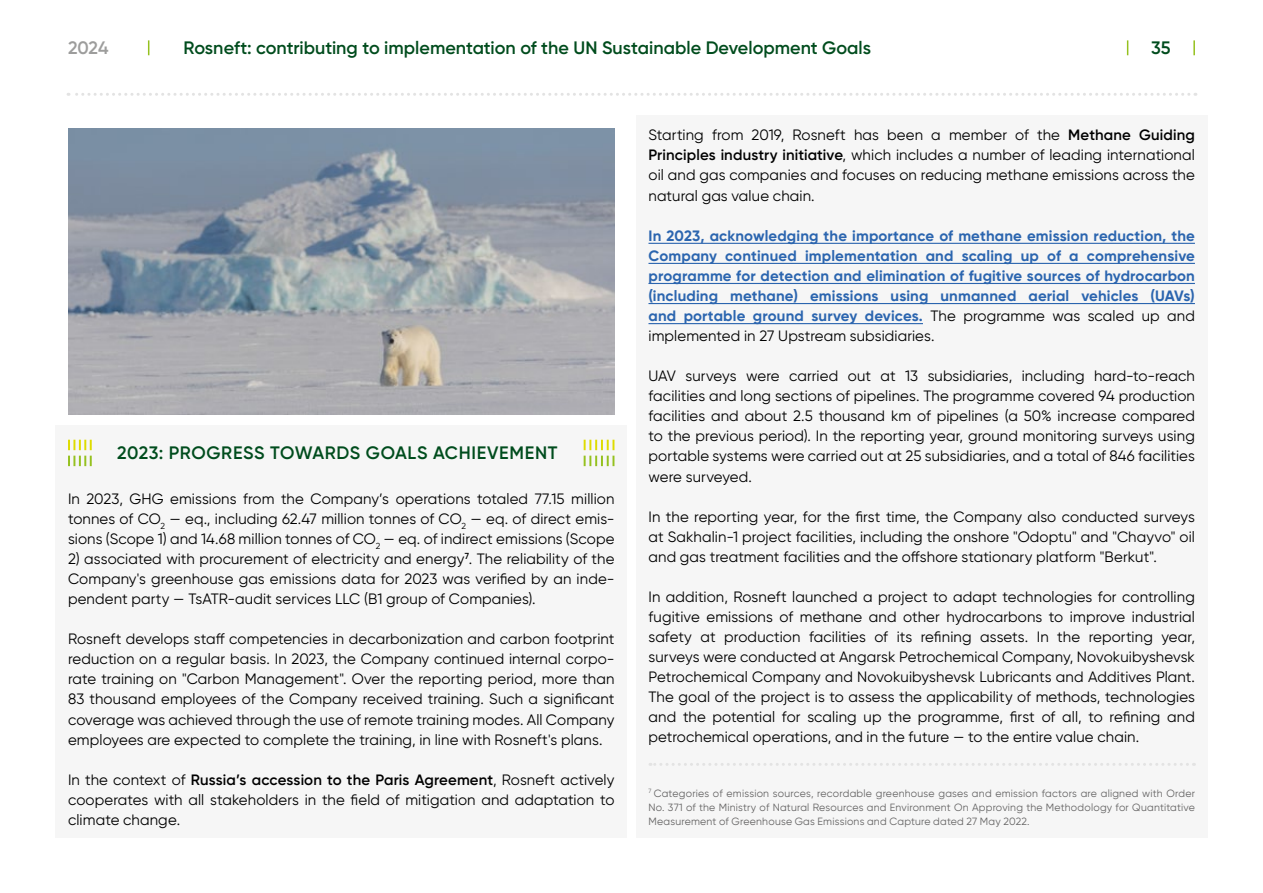
<style>
.page{position:relative;width:1263px;height:893px;background:#fff}
.page>*{position:absolute;margin:0;border:0;box-sizing:border-box;transform-origin:0 0}
.t1{font:600 18px "Gilroy";letter-spacing:.005em;color:#004c1d}
.t2{font:600 18px "Gilroy";letter-spacing:.03em;color:#004c1d}
.t3{font:600 18px "Gilroy";color:#9d9d9c}
.t4{font:15px/20.1px "Gilroy";letter-spacing:.005em;color:#000;text-align:justify}
.t5{font:700 15px/20.1px "Gilroy";letter-spacing:.01em;color:#2b65af;text-align:justify}
.t6{font:10.5px/14.1px "Gilroy";letter-spacing:.02em;color:#646363;text-align:justify}
.s1{font-weight:600}
.s2{font-weight:400;color:#000}
</style>
<div class="page">
<div style="left:648px;top:242px;width:548px;height:524px;background:#f6f6f6"></div>
<img style="left:68px;top:128px;width:546px;height:286px">
<hr style="left:648px;top:243px;width:547px;height:1px;background:#2b65af">
<hr style="left:648px;top:263px;width:547px;height:1px;background:#2b65af">
<hr style="left:648px;top:283px;width:547px;height:1px;background:#2b65af">
<hr style="left:648px;top:303px;width:547px;height:1px;background:#2b65af">
<hr style="left:648px;top:323px;width:275px;height:1px;background:#2b65af">
<svg style="left:650px;top:763px;width:537px;height:3px"></svg>
<svg style="left:68px;top:456px;width:24px;height:10px"></svg>
<svg style="left:68px;top:440px;width:24px;height:10px"></svg>
<svg style="left:584px;top:440px;width:30px;height:10px"></svg>
<svg style="left:584px;top:456px;width:30px;height:10px"></svg>
<svg style="left:68px;top:93px;width:1121px;height:3px"></svg>
<svg style="left:1193px;top:40px;width:2px;height:15px"></svg>
<svg style="left:1127px;top:40px;width:1px;height:15px"></svg>
<svg style="left:148px;top:40px;width:1px;height:15px"></svg>
<p class="t3" style="left:68px;top:37px;width:42px">2024</p>
<p class="t1" style="left:183px;top:37px;width:689px">Rosneft: contributing to implementation of the UN Sustainable Development Goals</p>
<p class="t1" style="left:1151px;top:37px;width:21px">35</p>
<p class="t2" style="left:117px;top:442px;width:442px">2023: PROGRESS TOWARDS GOALS ACHIEVEMENT</p>
<p class="t4" style="left:68px;top:488px;width:548px">In 2023, GHG emissions from the Company’s operations totaled 77.15 million tonnes of CO<sub>2</sub> — eq., including 62.47 million tonnes of CO<sub>2</sub> — eq. of direct emis&shy;sions (Scope 1) and 14.68 million tonnes of CO<sub>2</sub> — eq. of indirect emissions (Scope</p>
<p class="t4" style="left:68px;top:548px;width:548px">2) associated with procurement of electricity and energy<sup>7</sup>. The reliability of the Company's greenhouse gas emissions data for 2023 was verified by an inde&shy;pendent party — TsATR-audit services LLC (B1 group of Companies).</p>
<p class="t4" style="left:68px;top:629px;width:548px">Rosneft develops staff competencies in decarbonization and carbon footprint reduction on a regular basis. In 2023, the Company continued internal corpo&shy;rate training on "Carbon Management". Over the reporting period, more than 83 thousand employees of the Company received training. Such a significant coverage was achieved through the use of remote training modes. All Company employees are expected to complete the training, in line with Rosneft's plans.</p>
<p class="t4" style="left:68px;top:769px;width:548px">In the context of <span class="s1">Russia’s accession to the Paris Agreement</span>, Rosneft actively cooperates with all stakeholders in the field of mitigation and adaptation to climate change.</p>
<p class="t4" style="left:648px;top:125px;width:548px">Starting from 2019, Rosneft has been a member of the <span class="s1">Methane Guiding Principles industry initiative</span>, which includes a number of leading international oil and gas companies and focuses on reducing methane emissions across the natural gas value chain.</p>
<p class="t5" style="left:648px;top:225px;width:548px">In 2023, acknowledging the importance of methane emission reduction, the Company continued implementation and scaling up of a comprehensive programme for detection and elimination of fugitive sources of hydrocarbon (including methane) emissions using unmanned aerial vehicles (UAVs) and portable ground survey devices. <span class="s2">The programme was scaled up and implemented in 27 Upstream subsidiaries.</span></p>
<p class="t4" style="left:648px;top:366px;width:548px">UAV surveys were carried out at 13 subsidiaries, including hard-to-reach facilities and long sections of pipelines. The programme covered 94 production facilities and about 2.5 thousand km of pipelines (a 50% increase compared to the previous period). In the reporting year, ground monitoring surveys using portable systems were carried out at 25 subsidiaries, and a total of 846 facilities were surveyed.</p>
<p class="t4" style="left:648px;top:506px;width:548px">In the reporting year, for the first time, the Company also conducted surveys at Sakhalin-1 project facilities, including the onshore "Odoptu" and "Chayvo" oil and gas treatment facilities and the offshore stationary platform "Berkut".</p>
<p class="t4" style="left:648px;top:587px;width:548px">In addition, Rosneft launched a project to adapt technologies for controlling fugitive emissions of methane and other hydrocarbons to improve industrial safety at production facilities of its refining assets. In the reporting year, surveys were conducted at Angarsk Petrochemical Company, Novokuibyshevsk Petrochemical Company and Novokuibyshevsk Lubricants and Additives Plant.<br>The goal of the project is to assess the applicability of methods, technologies and the potential for scaling up the programme, first of all, to refining and petrochemical operations, and in the future — to the entire value chain.</p>
<p class="t6" style="left:648px;top:786px;width:548px"><sup>7</sup> Categories of emission sources, recordable greenhouse gases and emission factors are aligned with Order No. 371 of the Ministry of Natural Resources and Environment On Approving the Methodology for Quantitative Measurement of Greenhouse Gas Emissions and Capture dated 27 May 2022.</p>
</div>
